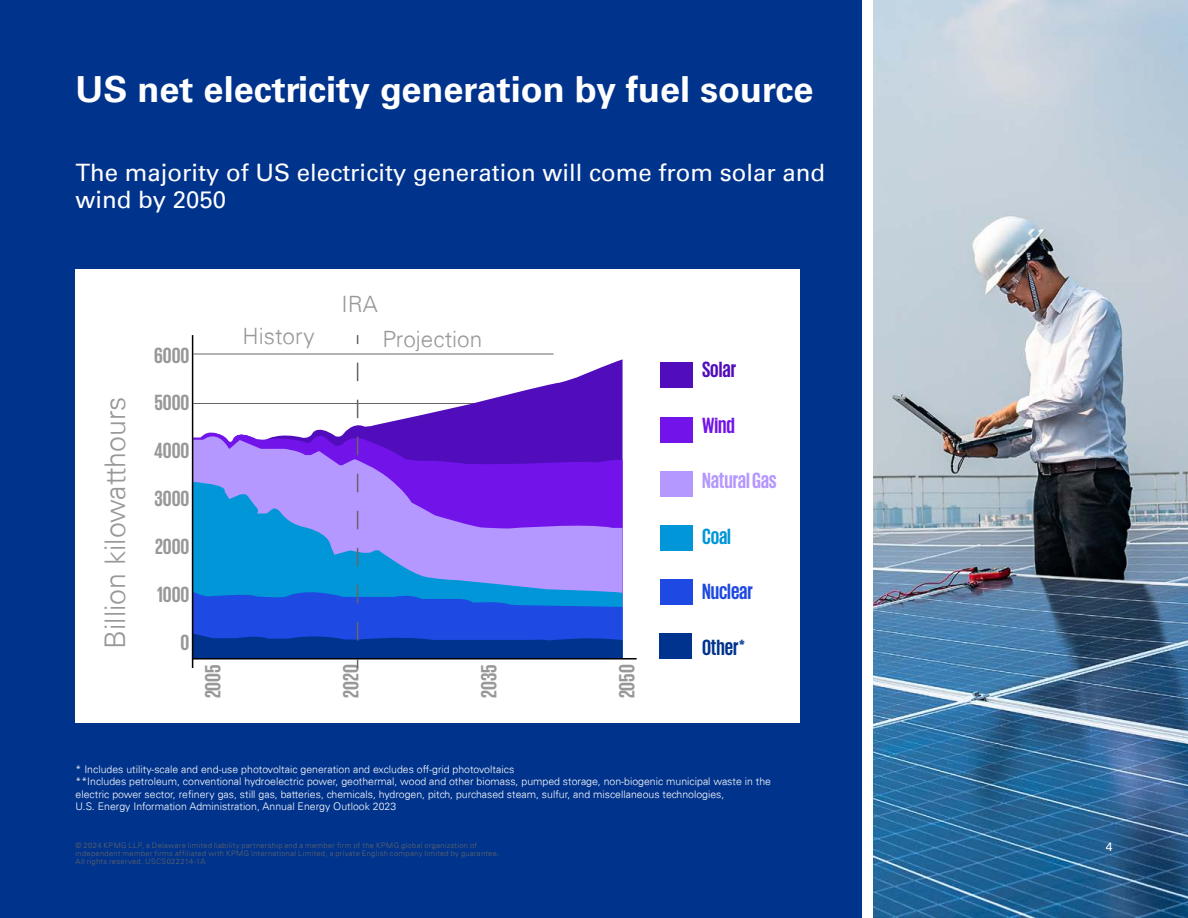
<style>
.page{position:relative;width:1188px;height:918px;background:#fff}
.page>*{position:absolute;margin:0;border:0;box-sizing:border-box;transform-origin:0 0}
.t1{font:700 36px "Univers 65";color:#fff}
.t2{font:300 28.5px "Univers 45";color:#989898}
.t3{font:24px/27px "Univers 55 Roman";color:#fff}
.t4{font:700 22.5px/48px "KPMG";color:#989898;text-align:right}
.t5{font:300 22.5px "Univers 45";color:#989898}
.t6{font:700 22.5px "KPMG";color:#b497ff}
.t7{font:700 22.5px "KPMG";color:#1e49e2}
.t8{font:700 22.5px "KPMG";letter-spacing:-.005em;color:#00338d}
.t9{font:700 22.5px "KPMG";color:#510dbc}
.t10{font:700 22.5px "KPMG";color:#7213ea}
.t11{font:700 22.5px "KPMG";color:#0096d7}
.t12{font:12px "Univers 55 Roman";color:#fff}
.t13{font:300 10.5px/12.6px "Univers 45";color:#fff}
.t14{font:300 7.5px/8.1px "Univers 45";letter-spacing:.045em;color:#666}
</style>
<div class="page">
<div style="left:0;top:0;width:862px;height:918px;background:#00338c"></div>
<img style="left:874px;top:0;width:314px;height:918px">
<div style="left:76px;top:269px;width:724px;height:454px;background:#fff"></div>
<hr style="left:192px;top:335px;width:1px;height:333px;background:#000">
<hr style="left:192px;top:658px;width:445px;height:2px;background:#000">
<svg style="left:193px;top:363px;width:430px;height:305px"></svg>
<div style="left:659px;top:634px;width:33px;height:25px;background:#00338d"></div>
<div style="left:660px;top:579px;width:33px;height:26px;background:#1e49e2"></div>
<div style="left:660px;top:525px;width:33px;height:26px;background:#0096d7"></div>
<div style="left:660px;top:471px;width:33px;height:26px;background:#b497ff"></div>
<div style="left:660px;top:417px;width:33px;height:26px;background:#7213ea"></div>
<div style="left:660px;top:362px;width:33px;height:26px;background:#510dbc"></div>
<hr style="left:193px;top:354px;width:361px;height:1px;background:#666">
<h1 class="t1" style="left:76px;top:68px;width:739px">US net electricity generation by fuel source</h1>
<h3 class="t3" style="left:76px;top:159px;width:751px">The majority of US electricity generation will come from solar and wind by 2050</h3>
<h2 class="t2" style="left:98px;top:649px;width:254px;rotate:-90deg">Billion kilowatthours</h2>
<h3 class="t4" style="left:154px;top:330px;width:37px">6000<br>5000<br>4000<br>3000<br>2000<br>1000<br>0</h3>
<h3 class="t5" style="left:342px;top:290px;width:38px">IRA</h3>
<h3 class="t5" style="left:243px;top:323px;width:74px">History</h3>
<h3 class="t5" style="left:383px;top:326px;width:101px">Projection</h3>
<h3 class="t4" style="left:188px;top:698px;width:36px;rotate:-90deg">2005</h3>
<h3 class="t4" style="left:326px;top:698px;width:35px;rotate:-90deg">2020</h3>
<h3 class="t4" style="left:464px;top:698px;width:35px;rotate:-90deg">2035</h3>
<h3 class="t4" style="left:602px;top:698px;width:36px;rotate:-90deg">2050</h3>
<h3 class="t9" style="left:702px;top:358px;width:36px">Solar</h3>
<h3 class="t10" style="left:702px;top:414px;width:34px">Wind</h3>
<h3 class="t6" style="left:702px;top:469px;width:76px">Natural Gas</h3>
<h3 class="t11" style="left:702px;top:525px;width:30px">Coal</h3>
<h3 class="t7" style="left:702px;top:580px;width:52px">Nuclear</h3>
<h3 class="t8" style="left:702px;top:636px;width:45px">Other*</h3>
<p class="t13" style="left:76px;top:762px;width:697px">* Includes utility-scale and end-use photovoltaic generation and excludes off-grid photovoltaics<br>**Includes petroleum, conventional hydroelectric power, geothermal, wood and other biomass, pumped storage, non-biogenic municipal waste in the electric power sector, refinery gas, still gas, batteries, chemicals, hydrogen, pitch, purchased steam, sulfur, and miscellaneous technologies,<br>U.S. Energy Information Administration, Annual Energy Outlook 2023</p>
<p class="t14" style="left:76px;top:841px;width:403px">© 2024 KPMG LLP, a Delaware limited liability partnership and a member firm of the KPMG global organization of</p>
<p class="t12" style="left:1106px;top:840px;width:8px">4</p>
<p class="t14" style="left:76px;top:850px;width:425px">independent member firms affiliated with KPMG International Limited, a private English company limited by guarantee.<br>All rights reserved. USCS022214-1A</p>
</div>
